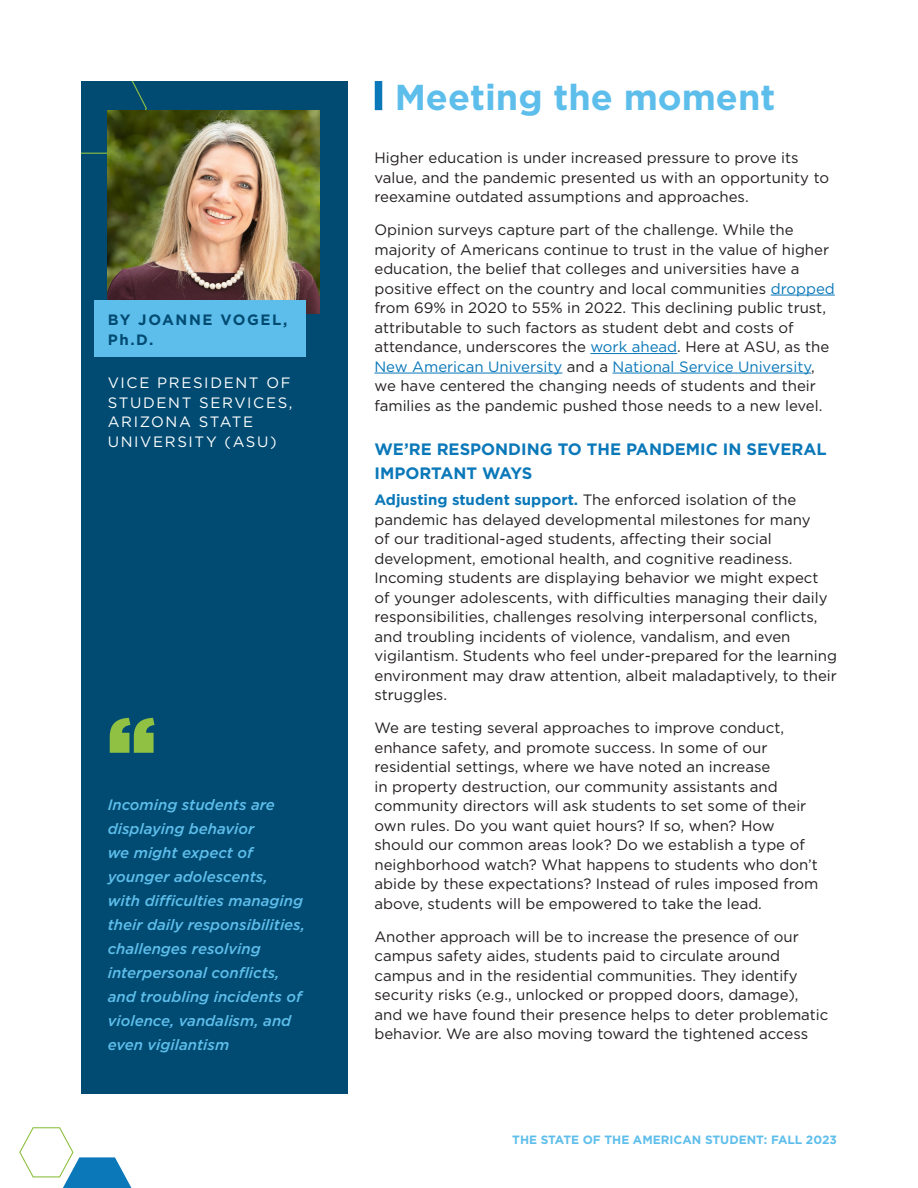
<style>
.page{position:relative;width:918px;height:1188px;background:#fff}
.page>*{position:absolute;margin:0;border:0;box-sizing:border-box;transform-origin:0 0}
.Essay_Title{font:700 36px "Gotham";color:#5ebeeb}
.Heading_3{font:700 16.5px/24px "Gotham";color:#0a78b9}
.Body{font:15px/19.5px "Gotham";color:#231f20}
.Body-2{font:italic 500 15px/24px "Gotham";color:#5ebeeb}
.Body-3{font:15px/19.5px "Gotham";letter-spacing:.11em;color:#fff}
.Body-4{font:700 15px/19.5px "Gotham";letter-spacing:.11em;color:#014b72}
.t1{font:700 12px "Gotham";color:#5ebeeb}
.s1{color:#0a78b9}
.s2{font-weight:700;color:#0a78b9}
</style>
<div class="page">
<svg style="left:19px;top:1127px;width:113px;height:61px"></svg>
<hr style="left:771px;top:295px;width:64px;height:1px;background:#0a78b9">
<hr style="left:590px;top:353px;width:87px;height:1px;background:#0a78b9">
<hr style="left:374px;top:373px;width:188px;height:1px;background:#0a78b9">
<hr style="left:613px;top:373px;width:198px;height:1px;background:#0a78b9">
<div style="left:375px;top:81px;width:7px;height:29px;background:#0a78b9"></div>
<div style="left:81px;top:81px;width:266px;height:1013px;background:#014b72"></div>
<svg style="left:81px;top:81px;width:66px;height:73px"></svg>
<img style="left:108px;top:110px;width:211px;height:203px">
<svg style="left:110px;top:718px;width:45px;height:35px"></svg>
<div style="left:94px;top:300px;width:212px;height:57px;background:#5ebeeb"></div>
<p class="Body-4" style="left:108px;top:310px;width:181px">BY JOANNE VOGEL,<br>Ph.D.</p>
<p class="Body-3" style="left:108px;top:373px;width:186px">VICE PRESIDENT OF<br>STUDENT SERVICES,<br>ARIZONA STATE<br>UNIVERSITY (ASU)</p>
<p class="Body-2" style="left:108px;top:792px;width:199px">Incoming students are displaying behavior<br>we might expect of younger adolescents,<br>with difficulties managing their daily responsibilities, challenges resolving interpersonal conflicts, and troubling incidents of violence, vandalism, and even vigilantism</p>
<p class="Essay_Title" style="left:395px;top:73px;width:382px">Meeting the moment</p>
<p class="Body" style="left:374px;top:148px;width:456px">Higher education is under increased pressure to prove its value, and the pandemic presented us with an opportunity to reexamine outdated assumptions and approaches.</p>
<p class="Body" style="left:374px;top:220px;width:462px">Opinion surveys capture part of the challenge. While the majority of Americans continue to trust in the value of higher education, the belief that colleges and universities have a positive effect on the country and local communities <span class="s1">dropped </span>from 69% in 2020 to 55% in 2022. This declining public trust, attributable to such factors as student debt and costs of attendance, underscores the <span class="s1">work ahead</span>. Here at ASU, as the <span class="s1">New American University</span> and a <span class="s1">National Service University</span>, we have centered the changing needs of students and their families as the pandemic pushed those needs to a new level.</p>
<p class="Heading_3" style="left:374px;top:437px;width:454px">WE’RE RESPONDING TO THE PANDEMIC IN SEVERAL<br>IMPORTANT WAYS</p>
<p class="Body" style="left:374px;top:490px;width:464px"><span class="s2">Adjusting student support.</span> The enforced isolation of the pandemic has delayed developmental milestones for many<br>of our traditional-aged students, affecting their social development, emotional health, and cognitive readiness.<br>Incoming students are displaying behavior we might expect of younger adolescents, with difficulties managing their daily responsibilities, challenges resolving interpersonal conflicts, and troubling incidents of violence, vandalism, and even vigilantism. Students who feel under-prepared for the learning environment may draw attention, albeit maladaptively, to their struggles.</p>
<p class="Body" style="left:374px;top:718px;width:445px">We are testing several approaches to improve conduct, enhance safety, and promote success. In some of our residential settings, where we have noted an increase<br>in property destruction, our community assistants and community directors will ask students to set some of their own rules. Do you want quiet hours? If so, when? How should our common areas look? Do we establish a type of neighborhood watch? What happens to students who don’t abide by these expectations? Instead of rules imposed from above, students will be empowered to take the lead.</p>
<p class="Body" style="left:374px;top:926px;width:456px">Another approach will be to increase the presence of our campus safety aides, students paid to circulate around campus and in the residential communities. They identify security risks (e.g., unlocked or propped doors, damage), and we have found their presence helps to deter problematic behavior. We are also moving toward the tightened access</p>
<p class="t1" style="left:512px;top:1132px;width:326px">THE STATE OF THE AMERICAN STUDENT: FALL 2023</p>
</div>
